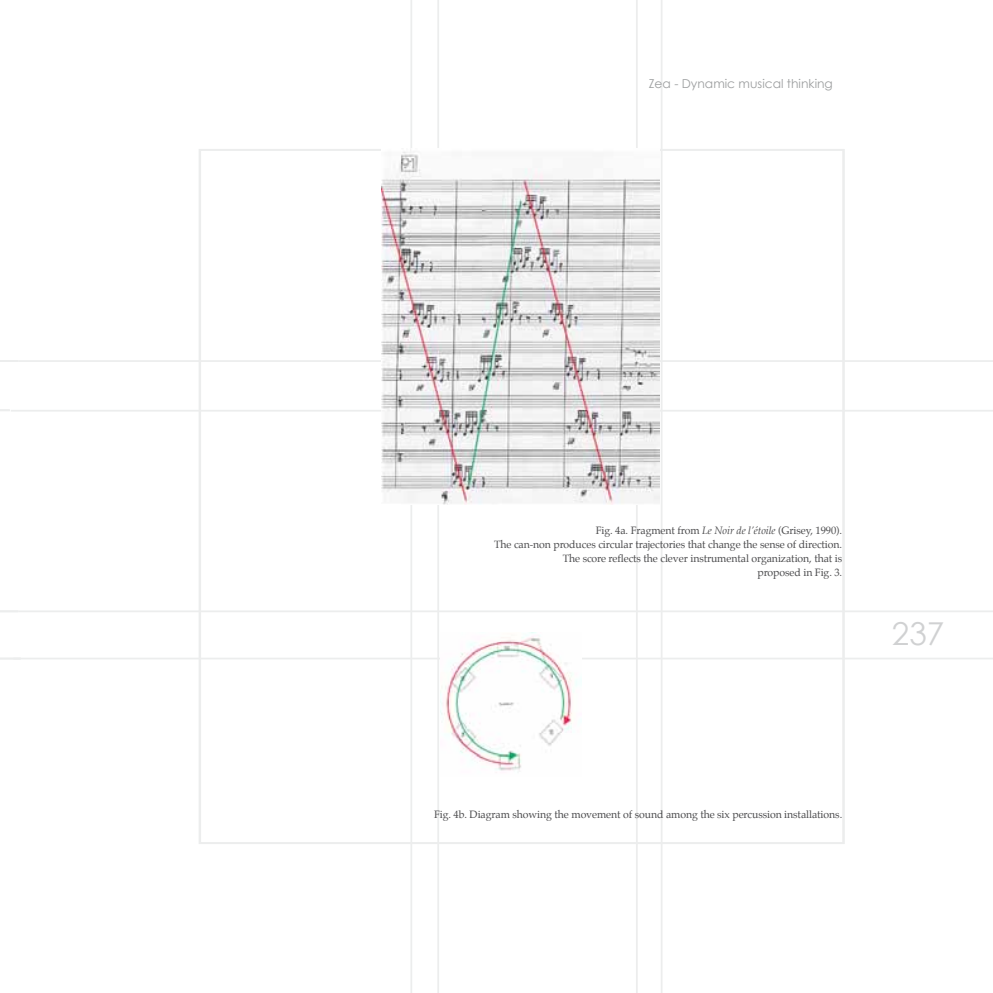
<style>
.page{position:relative;width:993px;height:993px;background:#fff}
.page>*{position:absolute;margin:0;border:0;box-sizing:border-box;transform-origin:0 0}
.t1{font:31.5px "Century Gothic";color:#d0d1d2}
.t2{font:12.25px "Century Gothic";color:#9c9e9f}
.t3{font:10.5px/14px "Palatino";letter-spacing:-.01em;color:#4b4b4d;text-align:right}
.s1{font-style:italic}
</style>
<div class="page">
<hr style="left:410px;top:0;width:2px;height:992px;background:#eceded">
<hr style="left:437px;top:0;width:2px;height:992px;background:#eceded">
<hr style="left:635px;top:0;width:2px;height:992px;background:#eceded">
<hr style="left:660px;top:0;width:2px;height:992px;background:#eceded">
<svg style="left:0;top:360px;width:18px;height:2px"></svg>
<svg style="left:0;top:409px;width:10px;height:2px"></svg>
<svg style="left:0;top:610px;width:18px;height:2px"></svg>
<hr style="left:0;top:657px;width:21px;height:2px;background:#eceded">
<hr style="left:18px;top:360px;width:974px;height:2px;background:#eceded">
<hr style="left:11px;top:409px;width:981px;height:2px;background:#eceded">
<hr style="left:18px;top:610px;width:974px;height:2px;background:#eceded">
<hr style="left:13px;top:657px;width:979px;height:2px;background:#eceded">
<img style="left:440px;top:632px;width:141px;height:139px">
<img style="left:381px;top:149px;width:278px;height:355px">
<p class="t2" style="left:648px;top:76px;width:185px">Zea - Dynamic musical thinking</p>
<p class="t3" style="left:494px;top:523px;width:349px">Fig. 4a. Fragment from <span class="s1">Le Noir de l’étoile</span> (Grisey, 1990).<br>The can-non produces circular trajectories that change the sense of direction.<br>The score reflects the clever instrumental organization, that is<br>proposed in Fig. 3.</p>
<h1 class="t1" style="left:891px;top:614px;width:54px">237</h1>
<p class="t3" style="left:434px;top:806px;width:409px">Fig. 4b. Diagram showing the movement of sound among the six percussion installations.</p>
</div>
